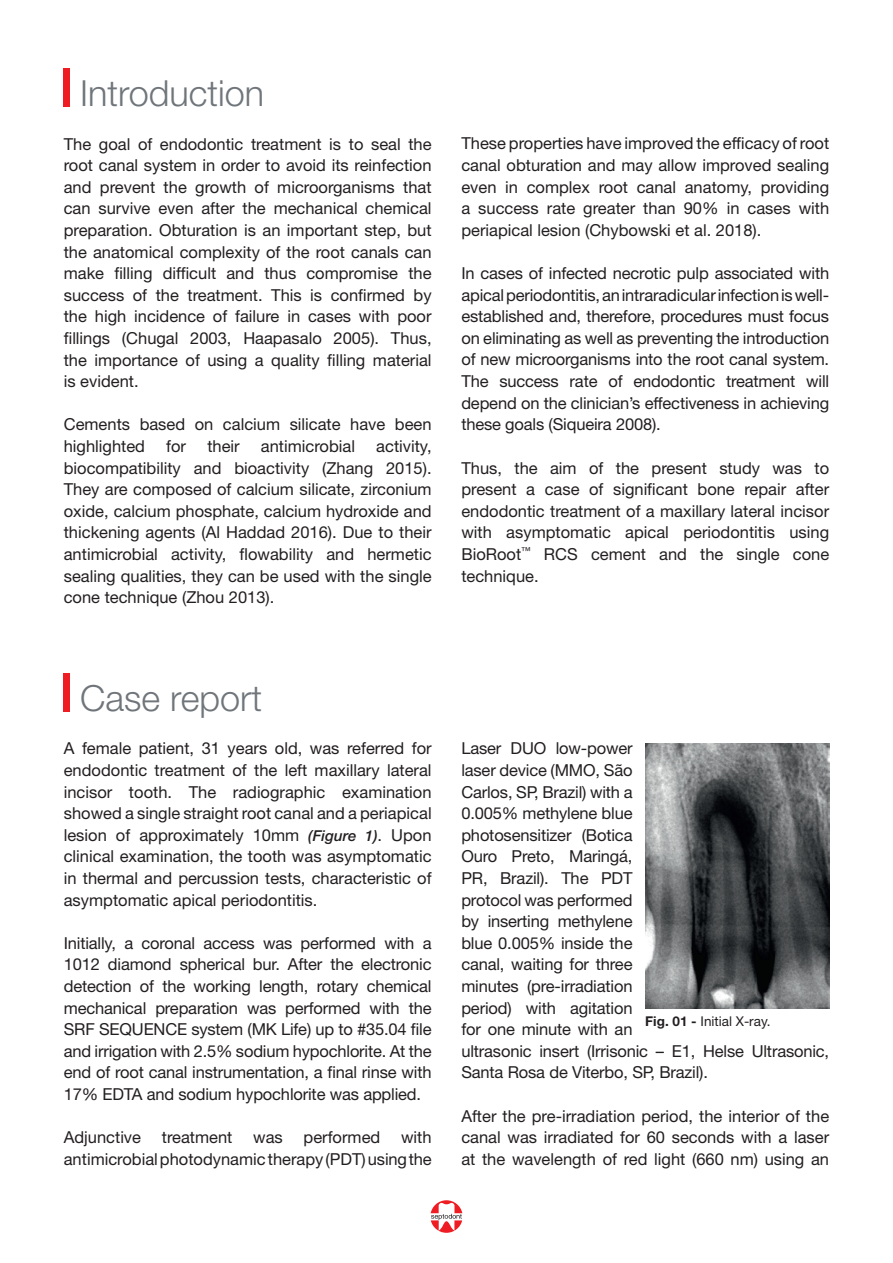
<style>
.page{position:relative;width:893px;height:1263px;background:#fff}
.page>*{position:absolute;margin:0;border:0;box-sizing:border-box;transform-origin:0 0}
.t1{font:300 36px "Helvetica Neue LT Std";color:#6f757a}
.t2{font:16.5px/21.6px "Helvetica Neue LT Std";color:#231f20;text-align:justify}
.t3{font:13.5px "Helvetica Neue LT Std";color:#231f20}
.s1{font-weight:500;font-style:italic;font-size:15px}
.s2{font-weight:700}
</style>
<div class="page">
<div style="left:64px;top:68px;width:6px;height:38px;background:#ee1d23"></div>
<div style="left:64px;top:673px;width:6px;height:38px;background:#ee1d23"></div>
<img style="left:645px;top:744px;width:184px;height:264px">
<svg style="left:431px;top:1200px;width:31px;height:33px"></svg>
<h1 class="t1" style="left:80px;top:71px;width:186px">Introduction</h1>
<p class="t2" style="left:64px;top:133px;width:369px">The goal of endodontic treatment is to seal the root canal system in order to avoid its reinfection and prevent the growth of microorganisms that can survive even after the mechanical chemical preparation. Obturation is an important step, but the anatomical complexity of the root canals can make filling difficult and thus compromise the success of the treatment. This is confirmed by the high incidence of failure in cases with poor fillings (Chugal 2003, Haapasalo 2005). Thus, the importance of using a quality filling material is evident.</p>
<p class="t2" style="left:64px;top:413px;width:369px">Cements based on calcium silicate have been highlighted</p>
<p class="t2" style="left:166px;top:435px;width:21px">for</p>
<p class="t2" style="left:207px;top:435px;width:34px">their</p>
<p class="t2" style="left:261px;top:435px;width:96px">antimicrobial</p>
<p class="t2" style="left:64px;top:435px;width:369px;text-indent:312px">activity, biocompatibility and bioactivity (Zhang 2015).<br>They are composed of calcium silicate, zirconium oxide, calcium phosphate, calcium hydroxide and thickening agents (Al Haddad 2016). Due to their antimicrobial activity, flowability and hermetic sealing qualities, they can be used with the single cone technique (Zhou 2013).</p>
<p class="t2" style="left:461px;top:133px;width:369px">These properties have improved the efficacy of root canal obturation and may allow improved sealing even in complex root canal anatomy, providing a success rate greater than 90% in cases with periapical lesion (Chybowski et al. 2018).</p>
<p class="t2" style="left:461px;top:262px;width:369px">In cases of infected necrotic pulp associated with apical periodontitis, an intraradicular infection is well&shy;established and, therefore, procedures must focus on eliminating as well as preventing the introduction of new microorganisms into the root canal system.<br>The success rate of endodontic treatment will depend on the clinician’s effectiveness in achieving these goals (Siqueira 2008).</p>
<p class="t2" style="left:461px;top:457px;width:369px">Thus, the aim of the present study was to present a case of significant bone repair after endodontic treatment of a maxillary lateral incisor with asymptomatic apical periodontitis using BioRoot<sup>™</sup> RCS cement and the single cone technique.</p>
<h1 class="t1" style="left:80px;top:676px;width:184px">Case report</h1>
<p class="t2" style="left:64px;top:737px;width:369px">A female patient, 31 years old, was referred for endodontic treatment of the left maxillary lateral incisor tooth. The radiographic examination showed a single straight root canal and a periapical lesion of approximately 10mm <span class="s1">(Figure 1)</span>. Upon clinical examination, the tooth was asymptomatic in thermal and percussion tests, characteristic of asymptomatic apical periodontitis.</p>
<p class="t2" style="left:64px;top:932px;width:369px">Initially, a coronal access was performed with a 1012 diamond spherical bur. After the electronic detection of the working length, rotary chemical mechanical preparation was performed with the SRF SEQUENCE system (MK Life) up to #35.04 file and irrigation with 2.5% sodium hypochlorite. At the end of root canal instrumentation, a final rinse with 17% EDTA and sodium hypochlorite was applied.</p>
<p class="t2" style="left:64px;top:1126px;width:79px">Adjunctive</p>
<p class="t2" style="left:162px;top:1126px;width:72px">treatment</p>
<p class="t2" style="left:253px;top:1126px;width:31px">was</p>
<p class="t2" style="left:304px;top:1126px;width:78px">performed</p>
<p class="t2" style="left:64px;top:1126px;width:369px;text-align:right">with<br>antimicrobial photodynamic therapy (PDT) using the</p>
<p class="t2" style="left:461px;top:737px;width:369px;text-align:left">Laser DUO low-power<br>laser device (MMO, São<br>Carlos, SP, Brazil) with a<br>0.005% methylene blue<br>photosensitizer (Botica<br>Ouro Preto, Maringá,<br>PR, Brazil). The PDT<br>protocol was performed<br>by inserting methylene<br>blue 0.005% inside the<br>canal, waiting for three<br>minutes (pre-irradiation<br>period) with agitation<br>for one minute with an<br>ultrasonic insert (Irrisonic – E1, Helse Ultrasonic,<br>Santa Rosa de Viterbo, SP, Brazil).</p>
<p class="t2" style="left:461px;top:1105px;width:369px">After the pre-irradiation period, the interior of the canal was irradiated for 60 seconds with a laser at the wavelength of red light (660 nm) using an</p>
<p class="t3" style="left:645px;top:1013px;width:127px"><span class="s2">Fig. 01 -</span> Initial X-ray.</p>
</div>
